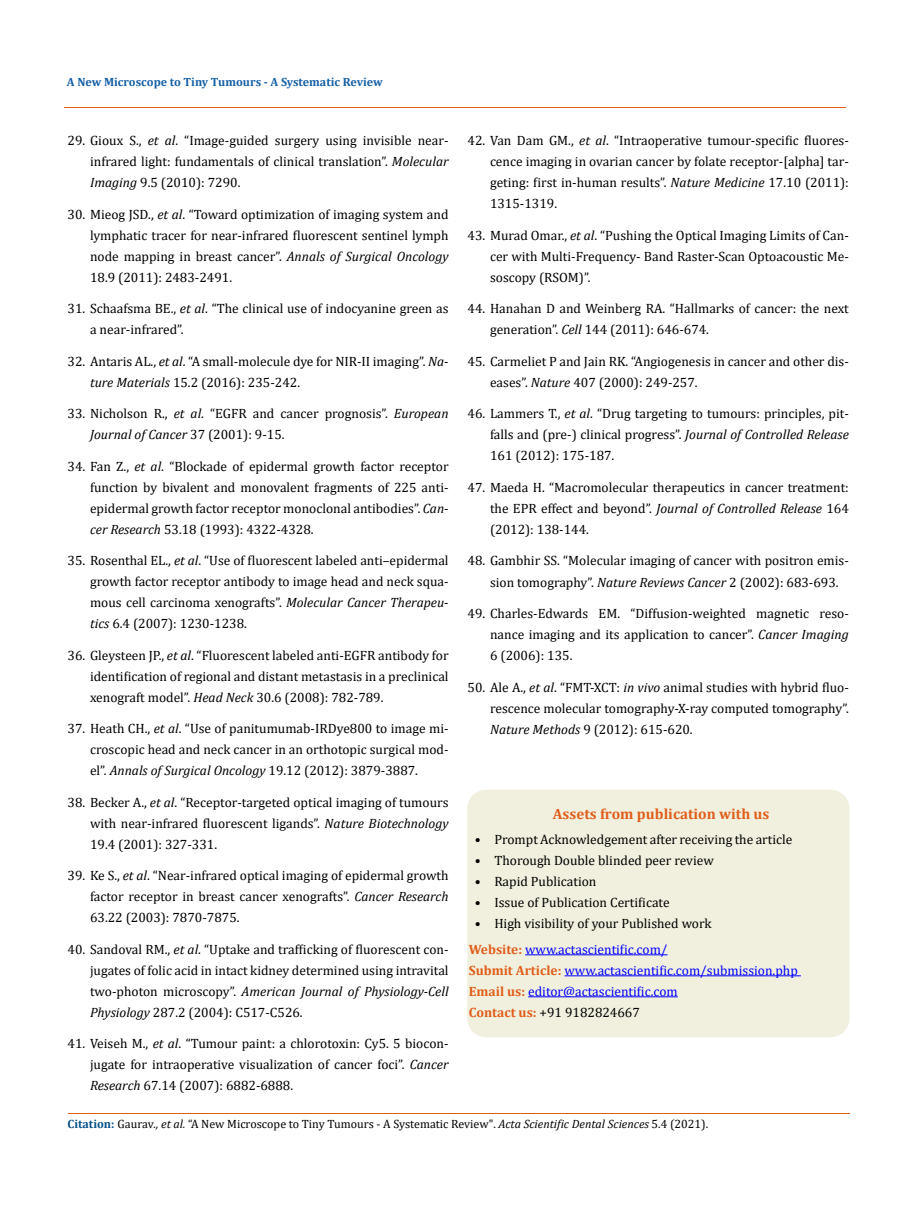
<style>
.page{position:relative;width:917px;height:1224px;background:#fff}
.page>*{position:absolute;margin:0;border:0;box-sizing:border-box;transform-origin:0 0}
.t1{font:700 15px "Cambria";color:#e05d1a}
.t2{font:13.5px/21px "Cambria";color:#000;text-align:justify}
.t3{font:13.5px/21px "Cambria";color:#00f}
.t4{font:12px "Cambria";color:#000}
.t5{font:700 12px "Cambria";color:#1560a6}
.s1{font-style:italic}
.s2{font-weight:700;color:#e05d1a}
.s3{color:#000}
.s4{font-weight:700;color:#035089}
</style>
<div class="page">
<hr style="left:64px;top:108px;width:781px;height:1px;background:#e05d1a">
<hr style="left:68px;top:1113px;width:781px;height:1px;background:#e05d1a">
<div style="left:468px;top:790px;width:380px;height:246px;background:#f1f0de;border-radius:18px"></div>
<div style="left:467px;top:790px;width:382px;height:247px;border:2px solid #f1f0de;border-radius:18px"></div>
<hr style="left:525px;top:954px;width:142px;height:1px;background:#00f">
<hr style="left:564px;top:975px;width:236px;height:1px;background:#00f">
<hr style="left:528px;top:996px;width:149px;height:1px;background:#00f">
<p class="t5" style="left:67px;top:73px;width:317px">A New Microscope to Tiny Tumours - A Systematic Review</p>
<p class="t2" style="left:90px;top:130px;width:360px;text-indent:-23px">29. Gioux S., <span class="s1">et al</span>. “Image-guided surgery using invisible near&shy;infrared light: fundamentals of clinical translation”. <span class="s1">Molecular Imaging</span> 9.5 (2010): 7290.</p>
<p class="t2" style="left:90px;top:204px;width:360px;text-indent:-23px">30. Mieog JSD., <span class="s1">et al</span>. “Toward optimization of imaging system and lymphatic tracer for near-infrared fluorescent sentinel lymph node mapping in breast cancer”. <span class="s1">Annals of Surgical Oncology </span>18.9 (2011): 2483-2491.</p>
<p class="t2" style="left:90px;top:298px;width:360px;text-indent:-23px">31. Schaafsma BE., <span class="s1">et al</span>. “The clinical use of indocyanine green as a near-infrared”.</p>
<p class="t2" style="left:90px;top:351px;width:360px;text-indent:-23px">32. Antaris AL., <span class="s1">et al</span>. “A small-molecule dye for NIR-II imaging”. <span class="s1">Na&shy;ture Materials</span> 15.2 (2016): 235-242.</p>
<p class="t2" style="left:90px;top:403px;width:360px;text-indent:-23px">33. Nicholson R., <span class="s1">et al</span>. “EGFR and cancer prognosis”. <span class="s1">European<br>Journal of Cancer</span> 37 (2001): 9-15.</p>
<p class="t2" style="left:90px;top:456px;width:360px;text-indent:-22px">34. Fan Z., <span class="s1">et al</span>. “Blockade of epidermal growth factor receptor function by bivalent and monovalent fragments of 225 anti&shy;epidermal growth factor receptor monoclonal antibodies”. <span class="s1">Can&shy;cer Research</span> 53.18 (1993): 4322-4328.</p>
<p class="t2" style="left:90px;top:550px;width:360px;text-indent:-23px">35. Rosenthal EL., <span class="s1">et al</span>. “Use of fluorescent labeled anti–epidermal growth factor receptor antibody to image head and neck squa&shy;mous cell carcinoma xenografts”. <span class="s1">Molecular Cancer Therapeu&shy;tics</span> 6.4 (2007): 1230-1238.</p>
<p class="t2" style="left:90px;top:645px;width:360px;text-indent:-23px">36. Gleysteen JP., <span class="s1">et al</span>. “Fluorescent labeled anti-EGFR antibody for identification of regional and distant metastasis in a preclinical xenograft model”. <span class="s1">Head Neck</span> 30.6 (2008): 782-789.</p>
<p class="t2" style="left:90px;top:718px;width:360px;text-indent:-23px">37. Heath CH., <span class="s1">et al</span>. “Use of panitumumab-IRDye800 to image mi&shy;croscopic head and neck cancer in an orthotopic surgical mod&shy;el”. <span class="s1">Annals of Surgical Oncology</span> 19.12 (2012): 3879-3887.</p>
<p class="t2" style="left:90px;top:792px;width:360px;text-indent:-23px">38. Becker A., <span class="s1">et al</span>. “Receptor-targeted optical imaging of tumours with near-infrared fluorescent ligands”. <span class="s1">Nature Biotechnology </span>19.4 (2001): 327-331.</p>
<p class="t2" style="left:90px;top:865px;width:360px;text-indent:-23px">39. Ke S., <span class="s1">et al</span>. “Near-infrared optical imaging of epidermal growth factor receptor in breast cancer xenografts”. <span class="s1">Cancer Research </span>63.22 (2003): 7870-7875.</p>
<p class="t2" style="left:90px;top:939px;width:360px;text-indent:-23px">40. Sandoval RM., <span class="s1">et al</span>. “Uptake and trafficking of fluorescent con&shy;jugates of folic acid in intact kidney determined using intravital two-photon microscopy”. <span class="s1">American Journal of Physiology-Cell Physiology</span> 287.2 (2004): C517-C526.</p>
<p class="t2" style="left:90px;top:1033px;width:360px;text-indent:-23px">41. Veiseh M., <span class="s1">et al</span>. “Tumour paint: a chlorotoxin: Cy5. 5 biocon&shy;jugate for intraoperative visualization of cancer foci”. <span class="s1">Cancer Research</span> 67.14 (2007): 6882-6888.</p>
<p class="t2" style="left:490px;top:130px;width:360px;text-indent:-23px">42. Van Dam GM., <span class="s1">et al</span>. “Intraoperative tumour-specific fluores&shy;cence imaging in ovarian cancer by folate receptor-[alpha] tar&shy;geting: first in-human results”. <span class="s1">Nature Medicine</span> 17.10 (2011):<br>1315-1319.</p>
<p class="t2" style="left:490px;top:225px;width:360px;text-indent:-23px">43. Murad Omar., <span class="s1">et al</span>. “Pushing the Optical Imaging Limits of Can&shy;cer with Multi-Frequency- Band Raster-Scan Optoacoustic Me&shy;soscopy (RSOM)”.</p>
<p class="t2" style="left:490px;top:298px;width:360px;text-indent:-23px">44. Hanahan D and Weinberg RA. “Hallmarks of cancer: the next generation”. <span class="s1">Cell</span> 144 (2011): 646-674.</p>
<p class="t2" style="left:490px;top:351px;width:360px;text-indent:-23px">45. Carmeliet P and Jain RK. “Angiogenesis in cancer and other dis&shy;eases”. <span class="s1">Nature</span> 407 (2000): 249-257.</p>
<p class="t2" style="left:490px;top:403px;width:360px;text-indent:-23px">46. Lammers T., <span class="s1">et al</span>. “Drug targeting to tumours: principles, pit&shy;falls and (pre-) clinical progress”. <span class="s1">Journal of Controlled Release </span>161 (2012): 175-187.</p>
<p class="t2" style="left:490px;top:477px;width:360px;text-indent:-23px">47. Maeda H. “Macromolecular therapeutics in cancer treatment: the EPR effect and beyond”. <span class="s1">Journal of Controlled Release</span> 164 (2012): 138-144.</p>
<p class="t2" style="left:490px;top:550px;width:360px;text-indent:-23px">48. Gambhir SS. “Molecular imaging of cancer with positron emis&shy;sion tomography”. <span class="s1">Nature Reviews Cancer</span> 2 (2002): 683-693.</p>
<p class="t2" style="left:490px;top:603px;width:360px;text-indent:-23px">49. Charles-Edwards EM. “Diffusion-weighted magnetic reso&shy;nance imaging and its application to cancer”. <span class="s1">Cancer Imaging </span>6 (2006): 135.</p>
<p class="t2" style="left:490px;top:676px;width:360px;text-indent:-22px">50. Ale A., <span class="s1">et al</span>. “FMT-XCT: <span class="s1">in vivo</span> animal studies with hybrid fluo&shy;rescence molecular tomography-X-ray computed tomography”.<br><span class="s1">Nature Methods</span> 9 (2012): 615-620.</p>
<p class="t1" style="left:553px;top:803px;width:218px">Assets from publication with us</p>
<p class="t2" style="left:475px;top:829px;width:319px">• Prompt Acknowledgement after receiving the article</p>
<p class="t2" style="left:475px;top:850px;width:240px">• Thorough Double blinded peer review</p>
<p class="t2" style="left:475px;top:871px;width:123px">• Rapid Publication</p>
<p class="t2" style="left:475px;top:892px;width:196px">• Issue of Publication Certificate</p>
<p class="t2" style="left:475px;top:913px;width:238px">• High visibility of your Published work</p>
<p class="t3" style="left:468px;top:939px;width:330px"><span class="s2">Website:</span> www.actascientific.com/<br><span class="s2">Submit Article:</span> www.actascientific.com/submission.php <span class="s2">Email us:</span> editor@actascientific.com<br><span class="s2">Contact us:</span> <span class="s3">+91 9182824667</span></p>
<p class="t4" style="left:68px;top:1117px;width:642px"><span class="s4">Citation:</span> Gaurav<span class="s1">., et al.</span> “A New Microscope to Tiny Tumours - A Systematic Review". <span class="s1">Acta Scientific Dental Sciences</span> 5.4 (2021).</p>
</div>
